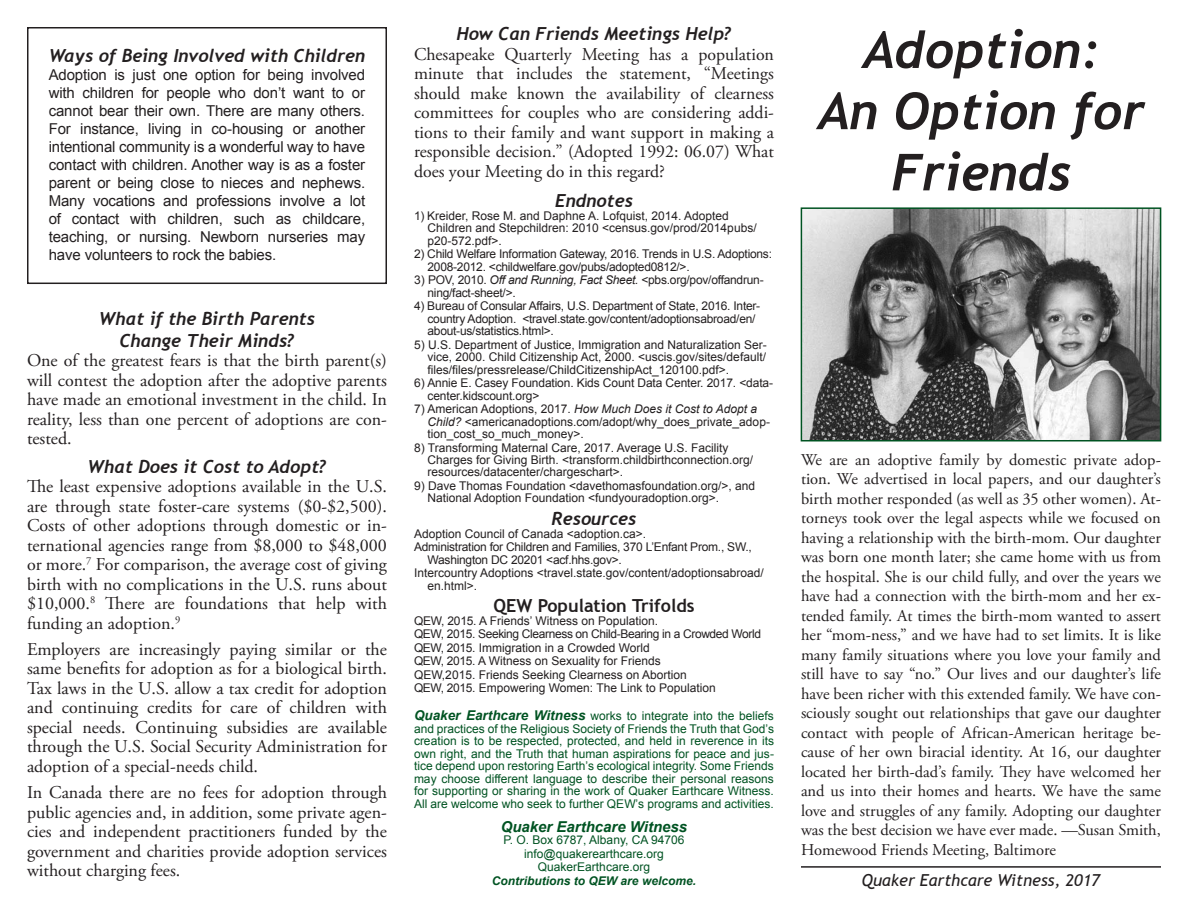
<style>
.page{position:relative;width:1188px;height:918px;background:#fff}
.page>*{position:absolute;margin:0;border:0;box-sizing:border-box;transform-origin:0 0}
.t1{font:italic 700 51px/61.2px "Trebuchet";color:#231f20;text-align:center}
.text-trifold{font:18px/19.5px "Adobe Garamond Pro";color:#231f20;text-align:justify}
.Heading-trifold{font:italic 700 18px "Trebuchet";color:#231f20}
.Heading-trifold-2{font:700 18px "Trebuchet MS";color:#231f20}
.text-trifold-2{font:16.5px/19.5px "Adobe Garamond Pro";color:#231f20;text-align:justify}
.t2{font:italic 16.5px "Trebuchet MS";color:#231f20}
.caption-trifold{font:15px/18px "Arial";letter-spacing:-.01em;color:#231f20;text-align:justify}
.QEW{font:italic 700 15px "Arial";color:#005322}
.resources-trifold{font:12px/12.5px "Arial";color:#231f20}
.QEW-2{font:12px/12.5px "Arial";color:#005322;text-align:justify}
.resources-trifold-2{font:12px/12.5px "Arial";letter-spacing:-.02em;color:#231f20}
.resources-trifold-3{font:12px "Arial";color:#005322}
.resources-trifold-4{font:12px "Arial";letter-spacing:-.03em;color:#231f20}
.resources-trifold-5{font:italic 700 12px "Arial";color:#005322}
.s1{font-style:italic}
.s2{font-weight:700;font-style:italic;font-size:13.5px}
</style>
<div class="page">
<hr style="left:801px;top:866px;width:360px;height:2px;background:#231f20">
<div style="left:27px;top:27px;width:360px;height:257px;border:2px solid #231f20"></div>
<img style="left:804px;top:210px;width:354px;height:228px">
<div style="left:801px;top:207px;width:360px;height:234px;border:2px solid #005322"></div>
<p class="Heading-trifold" style="left:49px;top:45px;width:318px">Ways of Being Involved with Children</p>
<p class="caption-trifold" style="left:49px;top:66px;width:318px">Adoption is just one option for being involved with children for people who don’t want to or cannot bear their own. There are many others.<br>For instance, living in co-housing or another intentional community is a wonderful way to have contact with children. Another way is as a foster parent or being close to nieces and nephews.<br>Many vocations and professions involve a lot of contact with children, such as childcare, teaching, or nursing. Newborn nurseries may have volunteers to rock the babies.</p>
<p class="Heading-trifold" style="left:99px;top:308px;width:218px">What if the Birth Parents</p>
<p class="Heading-trifold" style="left:120px;top:329px;width:176px">Change Their Minds?</p>
<p class="text-trifold" style="left:27px;top:351px;width:362px">One of the greatest fears is that the birth parent(s) will contest the adoption after the adoptive parents have made an emotional investment in the child. In reality, less than one percent of adoptions are con&shy;tested.</p>
<p class="Heading-trifold" style="left:88px;top:455px;width:240px">What Does it Cost to Adopt?</p>
<p class="text-trifold" style="left:27px;top:477px;width:362px">The least expensive adoptions available in the U.S. are through state foster-care systems ($0-$2,500).<br>Costs of other adoptions through domestic or in&shy;ternational agencies range from $8,000 to $48,000 or more.<sup>7</sup> For comparison, the average cost of giving birth with no complications in the U.S. runs about $10,000.<sup>8</sup> There are foundations that help with funding an adoption.<sup>9</sup></p>
<p class="text-trifold" style="left:27px;top:640px;width:362px">Employers are increasingly paying similar or the same benefits for adoption as for a biological birth.<br>Tax laws in the U.S. allow a tax credit for adoption and continuing credits for care of children with special needs. Continuing subsidies are available through the U.S. Social Security Administration for adoption of a special-needs child.</p>
<p class="text-trifold" style="left:27px;top:783px;width:362px">In Canada there are no fees for adoption through public agencies and, in addition, some private agen&shy;cies and independent practitioners funded by the government and charities provide adoption services without charging fees.</p>
<p class="Heading-trifold" style="left:457px;top:23px;width:276px">How Can Friends Meetings Help?</p>
<p class="text-trifold" style="left:414px;top:45px;width:362px">Chesapeake Quarterly Meeting has a population minute that includes the statement, “Meetings should make known the availability of clearness committees for couples who are considering addi&shy;tions to their family and want support in making a responsible decision.” (Adopted 1992: 06.07) What does your Meeting do in this regard?</p>
<p class="Heading-trifold" style="left:555px;top:190px;width:79px">Endnotes</p>
<p class="resources-trifold" style="left:428px;top:210px;width:331px;text-indent:-14px">1) Kreider, Rose M. and Daphne A. Lofquist, 2014. Adopted<br>Children and Stepchildren: 2010 &lt;census.gov/prod/2014pubs/ p20-572.pdf&gt;.</p>
<p class="resources-trifold-2" style="left:428px;top:248px;width:346px;text-indent:-14px">2) Child Welfare Information Gateway, 2016. Trends in U.S. Adoptions:<br>2008-2012. &lt;childwelfare.gov/pubs/adopted0812/&gt;.</p>
<p class="resources-trifold-2" style="left:428px;top:274px;width:338px;text-indent:-14px">3) POV, 2010. <span class="s1">Off and Running, Fact Sheet.</span> &lt;pbs.org/pov/offandrun&shy;ning/fact-sheet/&gt;.</p>
<p class="resources-trifold-2" style="left:428px;top:300px;width:334px;text-indent:-14px">4) Bureau of Consular Affairs, U.S. Department of State, 2016. Inter&shy;country Adoption. &lt;travel.state.gov/content/adoptionsabroad/en/ about-us/statistics.html&gt;.</p>
<p class="resources-trifold" style="left:428px;top:338px;width:341px;text-align:justify;text-indent:-14px">5) U.S. Department of Justice, Immigration and Naturalization Ser&shy;vice, 2000. Child Citizenship Act, 2000. &lt;uscis.gov/sites/default/ files/files/pressrelease/ChildCitizenshipAct_120100.pdf&gt;.</p>
<p class="resources-trifold" style="left:428px;top:377px;width:347px;text-indent:-14px">6) Annie E. Casey Foundation. Kids Count Data Center. 2017. &lt;data&shy;center.kidscount.org&gt;</p>
<p class="resources-trifold" style="left:428px;top:403px;width:344px;text-indent:-14px">7) American Adoptions, 2017. <span class="s1">How Much Does it Cost to Adopt a<br>Child?</span> &lt;americanadoptions.com/adopt/why_does_private_adop&shy;tion_cost_so_much_money&gt;.</p>
<p class="resources-trifold" style="left:428px;top:441px;width:327px;text-indent:-14px">8) Transforming Maternal Care, 2017. Average U.S. Facility<br>Charges for Giving Birth. &lt;transform.childbirthconnection.org/ resources/datacenter/chargeschart&gt;.</p>
<p class="resources-trifold" style="left:428px;top:480px;width:329px;text-indent:-14px">9) Dave Thomas Foundation &lt;davethomasfoundation.org/&gt;, and<br>National Adoption Foundation &lt;fundyouradoption.org&gt;.</p>
<p class="Heading-trifold" style="left:552px;top:508px;width:86px">Resources</p>
<p class="resources-trifold" style="left:414px;top:527px;width:234px">Adoption Council of Canada &lt;adoption.ca&gt;.</p>
<p class="resources-trifold-2" style="left:428px;top:541px;width:326px;text-indent:-14px">Administration for Children and Families, 370 L’Enfant Prom., SW.,<br>Washington DC 20201 &lt;acf.hhs.gov&gt;.</p>
<p class="resources-trifold" style="left:428px;top:567px;width:338px;text-indent:-14px">Intercountry Adoptions &lt;travel.state.gov/content/adoptionsabroad/ en.html&gt;.</p>
<p class="Heading-trifold-2" style="left:493px;top:595px;width:203px">QEW Population Trifolds</p>
<p class="resources-trifold" style="left:414px;top:614px;width:246px">QEW, 2015. A Friends’ Witness on Population.</p>
<p class="resources-trifold-4" style="left:414px;top:626px;width:349px">QEW, 2015. Seeking Clearness on Child-Bearing in a Crowded World</p>
<p class="resources-trifold" style="left:414px;top:641px;width:237px">QEW, 2015. Immigration in a Crowded World</p>
<p class="resources-trifold" style="left:414px;top:655px;width:248px">QEW, 2015. A Witness on Sexuality for Friends</p>
<p class="resources-trifold" style="left:414px;top:668px;width:274px">QEW,2015. Friends Seeking Clearness on Abortion</p>
<p class="resources-trifold" style="left:414px;top:682px;width:303px">QEW, 2015. Empowering Women: The Link to Population</p>
<p class="QEW-2" style="left:414px;top:710px;width:362px"><span class="s2">Quaker Earthcare Witness</span> works to integrate into the beliefs and practices of the Religious Society of Friends the Truth that God’s creation is to be respected, protected, and held in reverence in its own right, and the Truth that human aspirations for peace and jus&shy;tice depend upon restoring Earth’s ecological integrity. Some Friends may choose different language to describe their personal reasons for supporting or sharing in the work of Quaker Earthcare Witness.<br>All are welcome who seek to further QEW’s programs and activities.</p>
<p class="QEW" style="left:501px;top:816px;width:188px">Quaker Earthcare Witness</p>
<p class="resources-trifold-3" style="left:503px;top:832px;width:183px">P. O. Box 6787, Albany, CA 94706</p>
<p class="resources-trifold-3" style="left:524px;top:846px;width:141px">info@quakerearthcare.org</p>
<p class="resources-trifold-3" style="left:538px;top:859px;width:114px">QuakerEarthcare.org</p>
<p class="resources-trifold-5" style="left:492px;top:873px;width:206px">Contributions to QEW are welcome.</p>
<p class="t1" style="left:863px;top:20px;width:238px">Adoption:</p>
<p class="t1" style="left:818px;top:81px;width:328px">An Option for<br>Friends</p>
<p class="text-trifold-2" style="left:801px;top:451px;width:362px">We are an adoptive family by domestic private adop&shy;tion. We advertised in local papers, and our daughter’s birth mother responded (as well as 35 other women). At&shy;torneys took over the legal aspects while we focused on having a relationship with the birth-mom. Our daughter was born one month later; she came home with us from the hospital. She is our child fully, and over the years we have had a connection with the birth-mom and her ex&shy;tended family. At times the birth-mom wanted to assert her “mom-ness,” and we have had to set limits. It is like many family situations where you love your family and still have to say “no.” Our lives and our daughter’s life have been richer with this extended family. We have con&shy;sciously sought out relationships that gave our daughter contact with people of African-American heritage be&shy;cause of her own biracial identity. At 16, our daughter located her birth-dad’s family. They have welcomed her and us into their homes and hearts. We have the same love and struggles of any family. Adopting our daughter was the best decision we have ever made. —Susan Smith, Homewood Friends Meeting, Baltimore</p>
<p class="t2" style="left:862px;top:870px;width:240px">Quaker Earthcare Witness, 2017</p>
</div>
